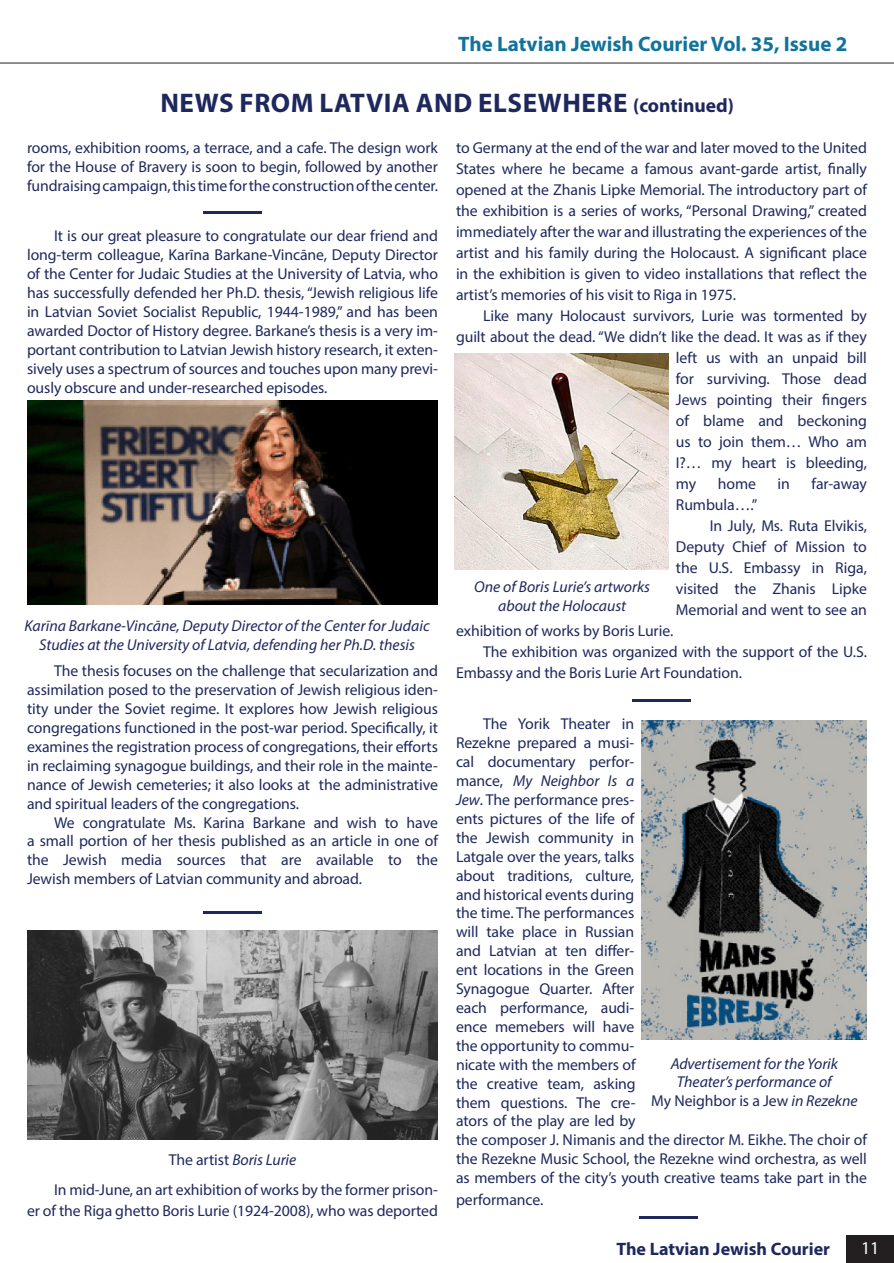
<style>
.page{position:relative;width:894px;height:1263px;background:#fff}
.page>*{position:absolute;margin:0;border:0;box-sizing:border-box;transform-origin:0 0}
.title_thing{font:700 27px "Myriad Pro";letter-spacing:.02em;color:#1f285d}
.title_thing-2{font:700 27px "Myriad Pro";letter-spacing:.02em;color:#1f285d;scale:2.3 1}
.t1{font:700 21px "Myriad Pro";color:#11739a}
.t2{font:700 18px "Myriad Pro";color:#1f285d}
.t3{font:18px "Myriad Pro";color:#fff}
.t4{font:15.75px/18.9px "Myriad Pro";letter-spacing:-.005em;color:#1f285d;text-align:justify}
.t5{font:italic 15.75px/18.9px "Myriad Pro";color:#1f285d;text-align:center}
.s1{font-size:19.5px}
.s2{font-style:italic}
.s3{font-style:normal}
</style>
<div class="page">
<div style="left:845px;top:1236px;width:48px;height:27px;background:#231f20"></div>
<hr style="left:0;top:63px;width:893px;height:1px;background:#231f20">
<img style="left:27px;top:930px;width:411px;height:209px">
<img style="left:27px;top:401px;width:411px;height:204px">
<img style="left:454px;top:354px;width:214px;height:216px">
<img style="left:641px;top:720px;width:225px;height:319px">
<h2 class="t1" style="left:458px;top:30px;width:390px">The Latvian Jewish Courier Vol. 35, Issue 2</h2>
<p class="title_thing" style="left:160px;top:85px;width:575px">NEWS FROM LATVIA AND ELSEWHERE <span class="s1">(continued)</span></p>
<p class="t4" style="left:27px;top:138px;width:412px">rooms, exhibition rooms, a terrace, and a cafe. The design work for the House of Bravery is soon to begin, followed by another fundraising campaign, this time for the construction of the center.</p>
<p class="t4" style="left:54px;top:226px;width:385px">It is our great pleasure to congratulate our dear friend and</p>
<p class="t4" style="left:456px;top:137px;width:412px;line-height:21px">to Germany at the end of the war and later moved to the United States where he became a famous avant-garde artist, finally opened at the Zhanis Lipke Memorial. The introductory part of the exhibition is a series of works, “Personal Drawing,” created immediately after the war and illustrating the experiences of the artist and his family during the Holocaust. A significant place in the exhibition is given to video installations that reflect the</p>
<p class="t4" style="left:456px;top:285px;width:281px">artist’s memories of his visit to Riga in 1975.</p>
<p class="t4" style="left:456px;top:305px;width:412px;line-height:21px;text-align:right">Like many Holocaust survivors, Lurie was tormented by guilt about the dead. “We didn’t like the dead. It was as if they left us with an unpaid bill<br>for surviving. Those dead<br>Jews pointing their fingers<br>of blame and beckoning<br>us to join them… Who am<br>I?… my heart is bleeding,</p>
<p class="t4" style="left:675px;top:474px;width:22px">my</p>
<p class="t4" style="left:717px;top:474px;width:40px">home</p>
<p class="t4" style="left:777px;top:474px;width:14px">in</p>
<p class="t4" style="left:811px;top:474px;width:57px">far-away</p>
<p class="t4" style="left:675px;top:495px;width:83px">Rumbula….”</p>
<p class="t4" style="left:675px;top:515px;width:192px;line-height:21px;text-indent:34px">In July, Ms. Ruta Elvikis, Deputy Chief of Mission to the U.S. Embassy in Riga,</p>
<p class="t4" style="left:675px;top:579px;width:192px">visited the Zhanis Lipke</p>
<p class="t4" style="left:675px;top:600px;width:192px">Memorial and went to see an</p>
<p class="t4" style="left:456px;top:621px;width:219px">exhibition of works by Boris Lurie.</p>
<p class="t4" style="left:456px;top:641px;width:412px;line-height:21px;text-indent:27px">The exhibition was organized with the support of the U.S.<br>Embassy and the Boris Lurie Art Foundation.</p>
<p class="t4" style="left:483px;top:714px;width:153px">The Yorik Theater in</p>
<p class="title_thing-2" style="left:201px;top:193px;width:29px">—</p>
<p class="t4" style="left:27px;top:245px;width:412px">long-term colleague, Karīna Barkane-Vincāne, Deputy Director of the Center for Judaic Studies at the University of Latvia, who has successfully defended her Ph.D. thesis, “Jewish religious life in Latvian Soviet Socialist Republic, 1944-1989,” and has been awarded Doctor of History degree. Barkane’s thesis is a very im&shy;portant contribution to Latvian Jewish history research, it exten&shy;sively uses a spectrum of sources and touches upon many previ&shy;ously obscure and under-researched episodes.</p>
<p class="t5" style="left:474px;top:577px;width:177px">One of Boris Lurie’s artworks</p>
<p class="t5" style="left:498px;top:596px;width:129px">about the Holocaust</p>
<p class="t5" style="left:24px;top:616px;width:406px">Karīna Barkane-Vincāne, Deputy Director of the Center for Judaic<br>Studies at the University of Latvia, defending her Ph.D. thesis</p>
<p class="t4" style="left:27px;top:661px;width:412px;text-indent:27px">The thesis focuses on the challenge that secularization and assimilation posed to the preservation of Jewish religious iden&shy;tity under the Soviet regime. It explores how Jewish religious congregations functioned in the post-war period. Specifically, it examines the registration process of congregations, their efforts in reclaiming synagogue buildings, and their role in the mainte&shy;nance of Jewish cemeteries; it also looks at the administrative and spiritual leaders of the congregations.</p>
<p class="t4" style="left:54px;top:812px;width:385px">We congratulate Ms. Karina Barkane and wish to have</p>
<p class="t4" style="left:27px;top:831px;width:412px">a small portion of her thesis published as an article in one of</p>
<p class="t4" style="left:27px;top:850px;width:412px">the Jewish media sources that are available to the</p>
<p class="t4" style="left:27px;top:869px;width:336px">Jewish members of Latvian community and abroad.</p>
<p class="title_thing-2" style="left:201px;top:892px;width:29px">—</p>
<p class="title_thing-2" style="left:630px;top:681px;width:28px">—</p>
<p class="t4" style="left:456px;top:733px;width:412px;text-align:left">Rezekne prepared a musi-<br>cal documentary perfor-<br>mance, <span class="s2">My Neighbor Is a<br>Jew</span>. The performance pres-<br>ents pictures of the life of<br>the Jewish community in<br>Latgale over the years, talks<br>about traditions, culture,<br>and historical events during<br>the time. The performances<br>will take place in Russian<br>and Latvian at ten differ-<br>ent locations in the Green<br>Synagogue Quarter. After<br>each performance, audi-<br>ence memebers will have<br>the opportunity to commu-<br>nicate with the members of<br>the creative team, asking<br>them questions. The cre-<br>ators of the play are led by<br>the composer J. Nimanis and the director M. Eikhe. The choir of the Rezekne Music School, the Rezekne wind orchestra, as well as members of the city’s youth creative teams take part in the</p>
<p class="t4" style="left:456px;top:1189px;width:89px">performance.</p>
<p class="title_thing-2" style="left:637px;top:1197px;width:28px">—</p>
<p class="t5" style="left:670px;top:1053px;width:169px">Advertisement for the Yorik</p>
<p class="t5" style="left:676px;top:1072px;width:156px">Theater’s performance of</p>
<p class="t4" style="left:651px;top:1091px;width:208px">My Neighbor is a Jew <span class="s2">in Rezekne</span></p>
<p class="t5" style="left:169px;top:1150px;width:129px"><span class="s3">The artist</span> Boris Lurie</p>
<p class="t4" style="left:27px;top:1179px;width:412px;line-height:21px;text-align:right">In mid-June, an art exhibition of works by the former prison-<br>er of the Riga ghetto Boris Lurie (1924-2008), who was deported</p>
<p class="t2" style="left:616px;top:1236px;width:215px">The Latvian Jewish Courier</p>
<p class="t3" style="left:860px;top:1236px;width:20px">11</p>
</div>
